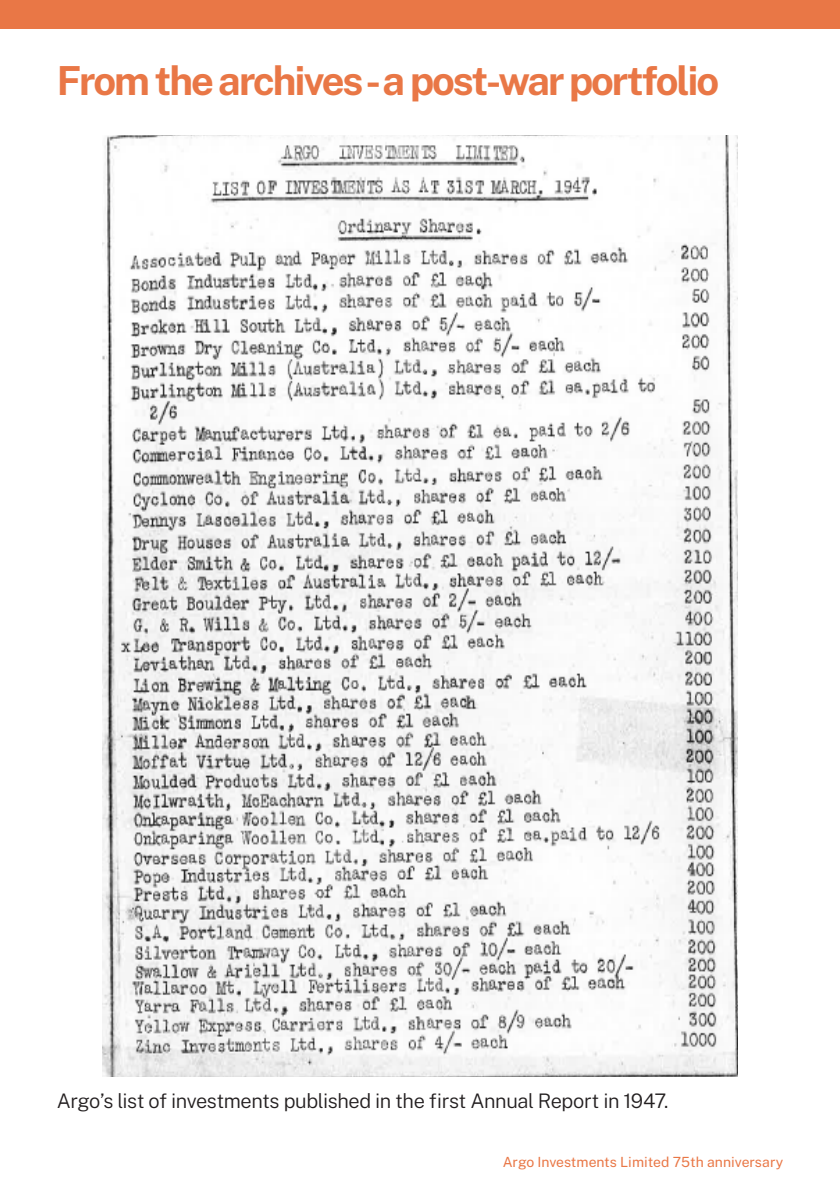
<style>
.page{position:relative;width:840px;height:1191px;background:#fff}
.page>*{position:absolute;margin:0;border:0;box-sizing:border-box;transform-origin:0 0}
.t1{font:700 40px "Public Sans";letter-spacing:-.05em;color:#e97746}
.Body_text{font:300 20px "Public Sans";letter-spacing:-.025em;color:#231f20}
.t2{font:14px "Public Sans";color:#e97746}
</style>
<div class="page">
<div style="left:0;top:0;width:839px;height:28px;background:#e97746"></div>
<img style="left:102px;top:135px;width:635px;height:941px">
<p class="t1" style="left:57px;top:51px;width:663px">From the archives - a post-war portfolio</p>
<p class="Body_text" style="left:57px;top:1086px;width:612px">Argo’s list of investments published in the first Annual Report in 1947.</p>
<p class="t2" style="left:502px;top:1152px;width:282px">Argo Investments Limited 75th anniversary</p>
</div>
